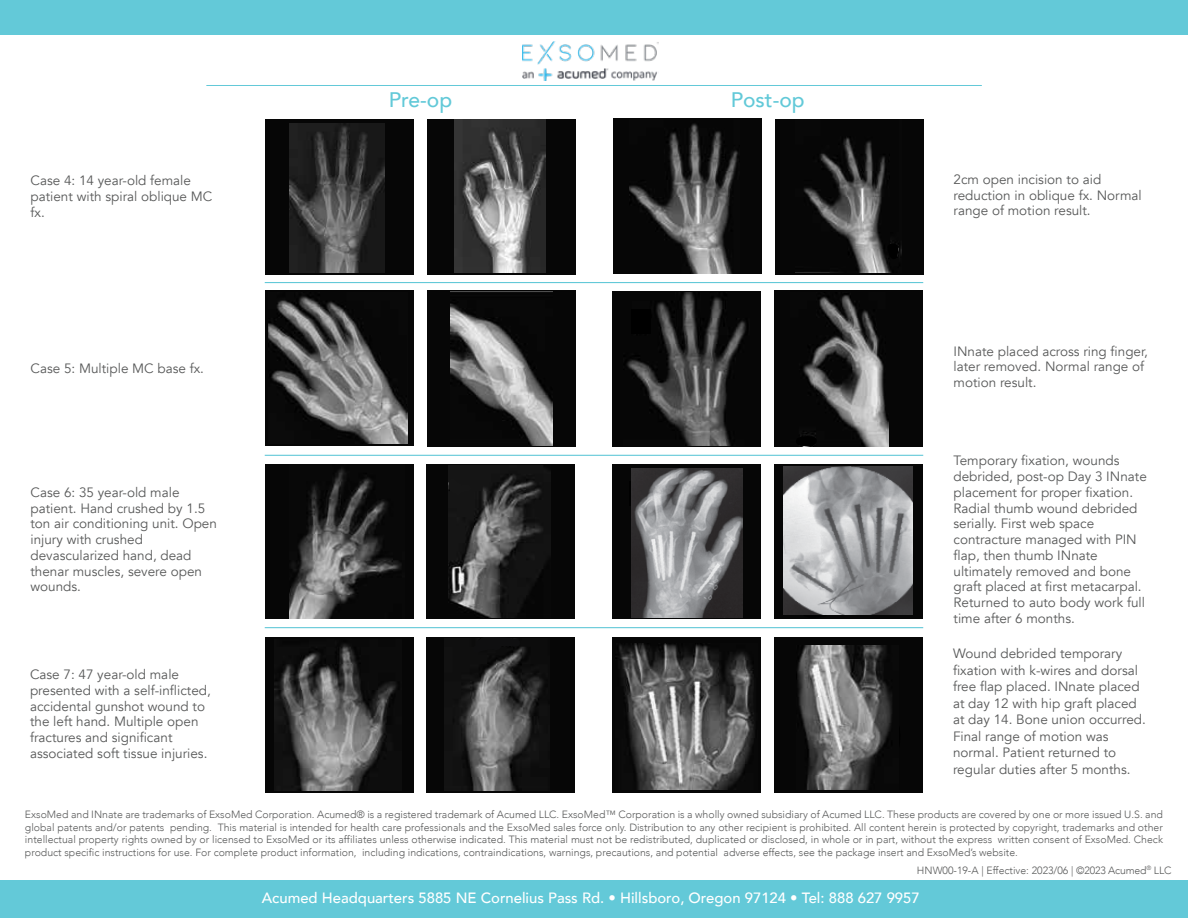
<style>
.page{position:relative;width:1188px;height:918px;background:#fff}
.page>*{position:absolute;margin:0;border:0;box-sizing:border-box;transform-origin:0 0}
.t1{font:500 21px "Avenir";color:#62c9d8}
.t2{font:500 14.85px "Avenir";color:#fff}
.t3{font:13.5px/15.8px "Avenir";color:#585959}
.t4{font:300 10.5px/12.6px "Avenir";color:#585959;text-align:justify}
</style>
<div class="page">
<div style="left:0;top:0;width:1188px;height:35px;background:#63c9d8"></div>
<div style="left:0;top:881px;width:1188px;height:37px;background:#63c9d8"></div>
<hr style="left:206px;top:85px;width:776px;height:1px;background:#63c9d8">
<div style="left:775px;top:291px;width:148px;height:156px;background:#060606"></div>
<div style="left:612px;top:464px;width:149px;height:155px;background:#060606"></div>
<div style="left:612px;top:637px;width:149px;height:155px;background:#060606"></div>
<div style="left:775px;top:637px;width:148px;height:156px;background:#060606"></div>
<div style="left:775px;top:464px;width:148px;height:154px;background:#060606"></div>
<svg style="left:631px;top:481px;width:1px;height:25px"></svg>
<div style="left:265px;top:119px;width:149px;height:155px;background:#060606"></div>
<img style="left:290px;top:124px;width:95px;height:149px">
<div style="left:613px;top:118px;width:148px;height:155px;background:#060606"></div>
<img style="left:629px;top:123px;width:109px;height:150px">
<div style="left:427px;top:119px;width:149px;height:155px;background:#060606"></div>
<img style="left:454px;top:119px;width:92px;height:154px">
<div style="left:265px;top:291px;width:148px;height:155px;background:#060606"></div>
<img style="left:269px;top:296px;width:138px;height:148px">
<div style="left:612px;top:291px;width:149px;height:156px;background:#060606"></div>
<img style="left:627px;top:293px;width:119px;height:153px">
<div style="left:631px;top:310px;width:20px;height:24px;background:#000"></div>
<div style="left:427px;top:291px;width:149px;height:156px;background:#060606"></div>
<img style="left:451px;top:304px;width:102px;height:142px">
<img style="left:803px;top:295px;width:85px;height:152px">
<div style="left:265px;top:464px;width:149px;height:155px;background:#060606"></div>
<img style="left:290px;top:468px;width:112px;height:150px">
<div style="left:265px;top:637px;width:149px;height:155px;background:#060606"></div>
<img style="left:275px;top:644px;width:122px;height:147px">
<img style="left:619px;top:643px;width:136px;height:147px">
<img style="left:632px;top:468px;width:110px;height:149px">
<img style="left:797px;top:645px;width:95px;height:145px">
<div style="left:775px;top:119px;width:148px;height:155px;background:#060606"></div>
<img style="left:803px;top:137px;width:99px;height:135px">
<svg style="left:888px;top:244px;width:10px;height:15px"></svg>
<svg style="left:800px;top:435px;width:17px;height:12px"></svg>
<div style="left:427px;top:464px;width:148px;height:155px;background:#060606"></div>
<img style="left:449px;top:465px;width:102px;height:152px">
<svg style="left:448px;top:478px;width:23px;height:17px"></svg>
<div style="left:427px;top:637px;width:148px;height:156px;background:#060606"></div>
<img style="left:444px;top:646px;width:105px;height:145px">
<svg style="left:470px;top:638px;width:50px;height:17px"></svg>
<hr style="left:265px;top:282px;width:658px;height:1px;background:#63c9d8">
<hr style="left:265px;top:455px;width:658px;height:1px;background:#63c9d8">
<hr style="left:265px;top:627px;width:658px;height:1px;background:#63c9d8">
<img style="left:783px;top:466px;width:130px;height:149px">
<img style="left:522px;top:41px;width:137px;height:40px">
<p class="t3" style="left:31px;top:173px;width:183px">Case 4: 14 year-old female patient with spiral oblique MC fx.</p>
<p class="t3" style="left:31px;top:360px;width:175px">Case 5: Multiple MC base fx.</p>
<p class="t3" style="left:31px;top:485px;width:188px">Case 6: 35 year-old male patient. Hand crushed by 1.5 ton air conditioning unit. Open injury with crushed devascularized hand, dead thenar muscles, severe open wounds.</p>
<p class="t3" style="left:30px;top:667px;width:182px">Case 7: 47 year-old male presented with a self-inflicted, accidental gunshot wound to the left hand. Multiple open fractures and significant associated soft tissue injuries.</p>
<h1 class="t1" style="left:389px;top:82px;width:65px">Pre-op</h1>
<h1 class="t1" style="left:731px;top:82px;width:75px">Post-op</h1>
<p class="t3" style="left:954px;top:172px;width:190px">2cm open incision to aid reduction in oblique fx. Normal range of motion result.</p>
<p class="t3" style="left:954px;top:343px;width:196px">INnate placed across ring finger, later removed. Normal range of motion result.</p>
<p class="t3" style="left:954px;top:453px;width:195px">Temporary fixation, wounds debrided, post-op Day 3 INnate placement for proper fixation.<br>Radial thumb wound debrided serially. First web space contracture managed with PIN flap, then thumb INnate ultimately removed and bone graft placed at first metacarpal.<br>Returned to auto body work full time after 6 months.</p>
<p class="t3" style="left:953px;top:646px;width:194px;line-height:16.5px">Wound debrided temporary fixation with k-wires and dorsal free flap placed. INnate placed at day 12 with hip graft placed at day 14. Bone union occurred.<br>Final range of motion was normal. Patient returned to regular duties after 5 months.</p>
<p class="t4" style="left:25px;top:808px;width:1140px">ExsoMed and INnate are trademarks of ExsoMed Corporation. Acumed® is a registered trademark of Acumed LLC. ExsoMed™ Corporation is a wholly owned subsidiary of Acumed LLC. These products are covered by one or more issued U.S. and global patents and/or patents pending. This material is intended for health care professionals and the ExsoMed sales force only. Distribution to any other recipient is prohibited. All content herein is protected by copyright, trademarks and other intellectual property rights owned by or licensed to ExsoMed or its affiliates unless otherwise indicated. This material must not be redistributed, duplicated or disclosed, in whole or in part, without the express written consent of ExsoMed. Check product specific instructions for use. For complete product information, including indications, contraindications, warnings, precautions, and potential adverse effects, see the package insert and ExsoMed’s website.</p>
<p class="t4" style="left:917px;top:864px;width:256px">HNW00-19-A | Effective: 2023/06 | ©2023 Acumed<sup>®</sup> LLC</p>
<p class="t2" style="left:262px;top:885px;width:659px">Acumed Headquarters 5885 NE Cornelius Pass Rd. • Hillsboro, Oregon 97124 • Tel: 888 627 9957</p>
</div>
